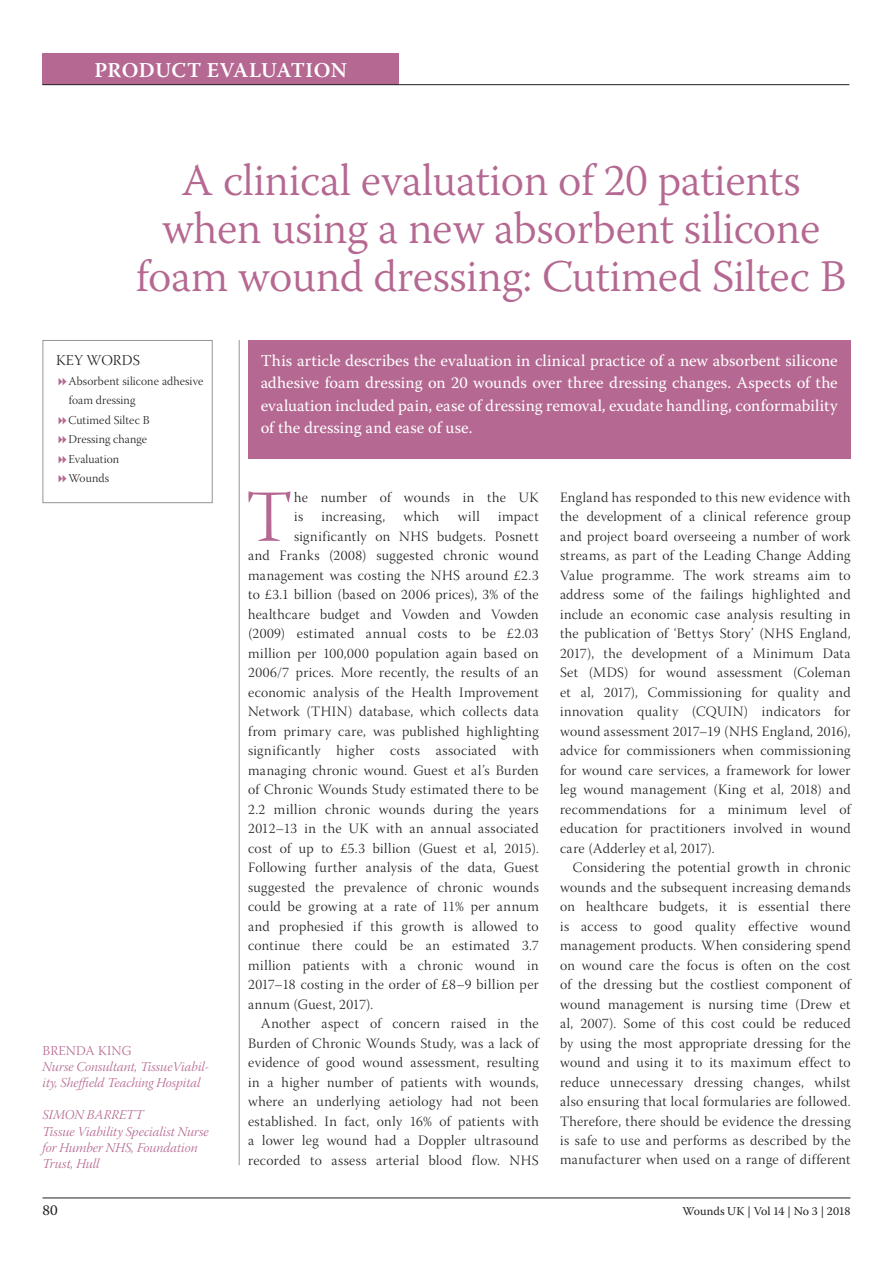
<style>
.page{position:relative;width:893px;height:1263px;background:#fff}
.page>*{position:absolute;margin:0;border:0;box-sizing:border-box;transform-origin:0 0}
.t1{font:73.35px "Warnock Pro Light Subh";color:#b56891}
.t2{font:300 45px/48px "Warnock Pro";letter-spacing:-.01em;color:#b56891;text-align:center}
.t3{font:600 21px "Warnock Pro";letter-spacing:.02em;color:#fff}
.t4{font:16.5px/22.5px "Warnock Pro";letter-spacing:.005em;color:#fff;text-align:justify}
.t5{font:15px "Warnock Pro Light Subh";letter-spacing:.01em;color:#231f20}
.t6{font:15px "Warnock Pro";color:#231f20}
.t7{font:14.25px/19.5px "Warnock Pro Light Subh";letter-spacing:.025em;color:#231f20;text-align:justify}
.t8{font:13.5px/16.2px "Warnock Pro Light It Subh";color:#b56891}
.t9{font:13.5px "Warnock Pro Light Subh";letter-spacing:.015em;color:#b56891}
.t10{font:12px/19.5px "Warnock Pro Light Subh";letter-spacing:.01em;color:#231f20}
.t11{font:12px "Warnock Pro";letter-spacing:-.005em;color:#231f20}
</style>
<div class="page">
<hr style="left:43px;top:1197px;width:807px;height:1px;background:#231f20">
<div style="left:43px;top:53px;width:356px;height:32px;background:#b56891"></div>
<hr style="left:43px;top:84px;width:806px;height:1px;background:#231f20">
<hr style="left:239px;top:340px;width:1px;height:825px;background:#939598">
<div style="left:248px;top:341px;width:602px;height:118px;background:#b56891"></div>
<div style="left:43px;top:340px;width:170px;height:163px;border:1px solid #939598"></div>
<h3 class="t3" style="left:94px;top:57px;width:254px">PRODUCT EVALUATION</h3>
<h2 class="t2" style="left:136px;top:156px;width:712px">A clinical evaluation of 20 patients when using a new absorbent silicone foam wound dressing: Cutimed Siltec B</h2>
<p class="t5" style="left:56px;top:352px;width:85px">KEY WORDS</p>
<p class="t10" style="left:69px;top:372px;width:136px">Absorbent silicone adhesive foam dressing<br>Cutimed Siltec B<br>Dressing change<br>Evaluation<br>Wounds</p>
<p class="t9" style="left:43px;top:1043px;width:90px">BRENDA KING</p>
<p class="t8" style="left:43px;top:1060px;width:168px">Nurse Consultant, TissueViabil&shy;ity, Sheffield Teaching Hospital</p>
<p class="t8" style="left:43px;top:1108px;width:168px">SIMON BARRETT<br>Tissue Viability Specialist Nurse for Humber NHS, Foundation<br>Trust, Hull</p>
<p class="t4" style="left:261px;top:349px;width:579px">This article describes the evaluation in clinical practice of a new absorbent silicone adhesive foam dressing on 20 wounds over three dressing changes. Aspects of the evaluation included pain, ease of dressing removal, exudate handling, conformability of the dressing and ease of use.</p>
<h1 class="t1" style="left:246px;top:477px;width:48px">T</h1>
<p class="t7" style="left:294px;top:489px;width:246px">he number of wounds in the UK is</p>
<p class="t7" style="left:321px;top:509px;width:65px">increasing,</p>
<p class="t7" style="left:404px;top:509px;width:37px">which</p>
<p class="t7" style="left:458px;top:509px;width:24px">will</p>
<p class="t7" style="left:498px;top:509px;width:42px">impact</p>
<p class="t7" style="left:294px;top:528px;width:246px">significantly on NHS budgets. Posnett</p>
<p class="t7" style="left:248px;top:547px;width:292px">and Franks (2008) suggested chronic wound</p>
<p class="t7" style="left:248px;top:567px;width:292px">management was costing the NHS around £2.3</p>
<p class="t7" style="left:248px;top:586px;width:292px">to £3.1 billion (based on 2006 prices), 3% of the</p>
<p class="t7" style="left:248px;top:606px;width:292px">healthcare budget and Vowden and Vowden</p>
<p class="t7" style="left:248px;top:625px;width:292px">(2009) estimated annual costs to be £2.03</p>
<p class="t7" style="left:248px;top:645px;width:292px">million per 100,000 population again based on</p>
<p class="t7" style="left:248px;top:664px;width:292px">2006/7 prices. More recently, the results of an</p>
<p class="t7" style="left:248px;top:684px;width:292px">economic analysis of the Health Improvement</p>
<p class="t7" style="left:248px;top:703px;width:292px">Network (THIN) database, which collects data</p>
<p class="t7" style="left:248px;top:723px;width:292px">from primary care, was published highlighting</p>
<p class="t7" style="left:248px;top:742px;width:292px">significantly higher costs associated with</p>
<p class="t7" style="left:248px;top:762px;width:292px">managing chronic wound. Guest et al’s Burden</p>
<p class="t7" style="left:248px;top:781px;width:292px">of Chronic Wounds Study estimated there to be</p>
<p class="t7" style="left:248px;top:801px;width:292px">2.2 million chronic wounds during the years</p>
<p class="t7" style="left:248px;top:820px;width:292px">2012–13 in the UK with an annual associated</p>
<p class="t7" style="left:248px;top:840px;width:292px">cost of up to £5.3 billion (Guest et al, 2015).</p>
<p class="t7" style="left:248px;top:859px;width:292px">Following further analysis of the data, Guest</p>
<p class="t7" style="left:248px;top:879px;width:292px">suggested the prevalence of chronic wounds</p>
<p class="t7" style="left:248px;top:898px;width:292px">could be growing at a rate of 11% per annum</p>
<p class="t7" style="left:248px;top:918px;width:292px">and prophesied if this growth is allowed to</p>
<p class="t7" style="left:248px;top:937px;width:292px">continue there could be an estimated 3.7</p>
<p class="t7" style="left:248px;top:957px;width:292px">million patients with a chronic wound in</p>
<p class="t7" style="left:248px;top:976px;width:292px">2017–18 costing in the order of £8–9 billion per</p>
<p class="t7" style="left:248px;top:996px;width:127px">annum (Guest, 2017).</p>
<p class="t7" style="left:261px;top:1015px;width:279px">Another aspect of concern raised in the</p>
<p class="t7" style="left:248px;top:1035px;width:292px">Burden of Chronic Wounds Study, was a lack of</p>
<p class="t7" style="left:248px;top:1054px;width:292px">evidence of good wound assessment, resulting</p>
<p class="t7" style="left:248px;top:1074px;width:292px">in a higher number of patients with wounds,</p>
<p class="t7" style="left:248px;top:1093px;width:292px">where an underlying aetiology had not been</p>
<p class="t7" style="left:248px;top:1113px;width:292px">established. In fact, only 16% of patients with</p>
<p class="t7" style="left:248px;top:1132px;width:292px">a lower leg wound had a Doppler ultrasound</p>
<p class="t7" style="left:248px;top:1152px;width:292px">recorded to assess arterial blood flow. NHS</p>
<p class="t7" style="left:560px;top:489px;width:292px">England has responded to this new evidence with the development of a clinical reference group and project board overseeing a number of work streams, as part of the Leading Change Adding Value programme. The work streams aim to address some of the failings highlighted and include an economic case analysis resulting in the publication of ‘Bettys Story’ (NHS England, 2017), the development of a Minimum Data Set (MDS) for wound assessment (Coleman et al, 2017), Commissioning for quality and innovation quality (CQUIN) indicators for wound assessment 2017–19 (NHS England, 2016), advice for commissioners when commissioning for wound care services, a framework for lower leg wound management (King et al, 2018) and recommendations for a minimum level of education for practitioners involved in wound care (Adderley et al, 2017).</p>
<p class="t7" style="left:560px;top:859px;width:292px;text-indent:13px">Considering the potential growth in chronic wounds and the subsequent increasing demands on healthcare budgets, it is essential there is access to good quality effective wound management products. When considering spend on wound care the focus is often on the cost of the dressing but the costliest component of wound management is nursing time (Drew et al, 2007). Some of this cost could be reduced by using the most appropriate dressing for the wound and using it to its maximum effect to reduce unnecessary dressing changes, whilst also ensuring that local formularies are followed.<br>Therefore, there should be evidence the dressing is safe to use and performs as described by the manufacturer when used on a range of different</p>
<p class="t6" style="left:43px;top:1201px;width:17px">80</p>
<p class="t11" style="left:682px;top:1204px;width:170px">Wounds UK | Vol 14 | No 3 | 2018</p>
</div>
